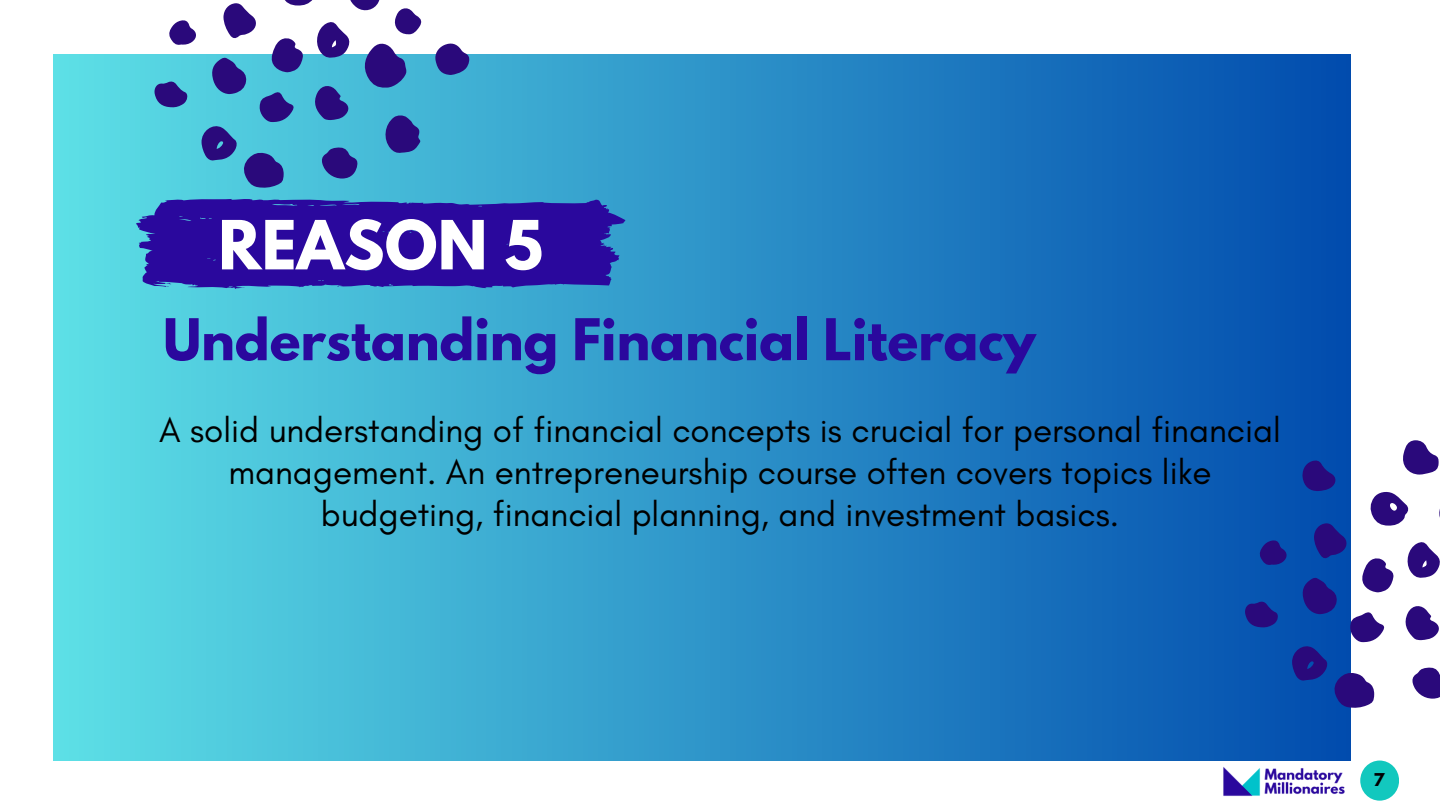
<style>
.page{position:relative;width:1440px;height:810px;background:#fff}
.page>*{position:absolute;margin:0;border:0;box-sizing:border-box;transform-origin:0 0}
.t1{font:700 60px "League Spartan";letter-spacing:.005em;color:#fff}
.t2{font:700 51px "League Spartan";color:#2a089d}
.t3{font:35px/42px "Glacial Indifference";color:#000;text-align:center}
.t4{font:700 19px "Glacial Indifference";color:#000}
</style>
<div class="page">
<div style="left:53px;top:54px;width:1298px;height:707px;background:linear-gradient(to right,#5de0e6,#014bad)"></div>
<svg style="left:136px;top:198px;width:489px;height:91px;background:#2d1da4"></svg>
<svg style="left:1244px;top:440px;width:196px;height:268px"></svg>
<svg style="left:434px;top:43px;width:36px;height:32px"></svg>
<svg style="left:154px;top:0;width:269px;height:188px"></svg>
<img style="left:1223px;top:767px;width:122px;height:29px">
<div style="left:1360px;top:761px;width:39px;height:40px;background:#12c8be;border-radius:50%"></div>
<p class="t1" style="left:218px;top:215px;width:326px">REASON 5</p>
<p class="t2" style="left:163px;top:314px;width:874px">Understanding Financial Literacy</p>
<p class="t3" style="left:159px;top:409px;width:1123px">A solid understanding of financial concepts is crucial for personal financial management. An entrepreneurship course often covers topics like budgeting, financial planning, and investment basics.</p>
<p class="t4" style="left:1374px;top:768px;width:12px">7</p>
</div>
